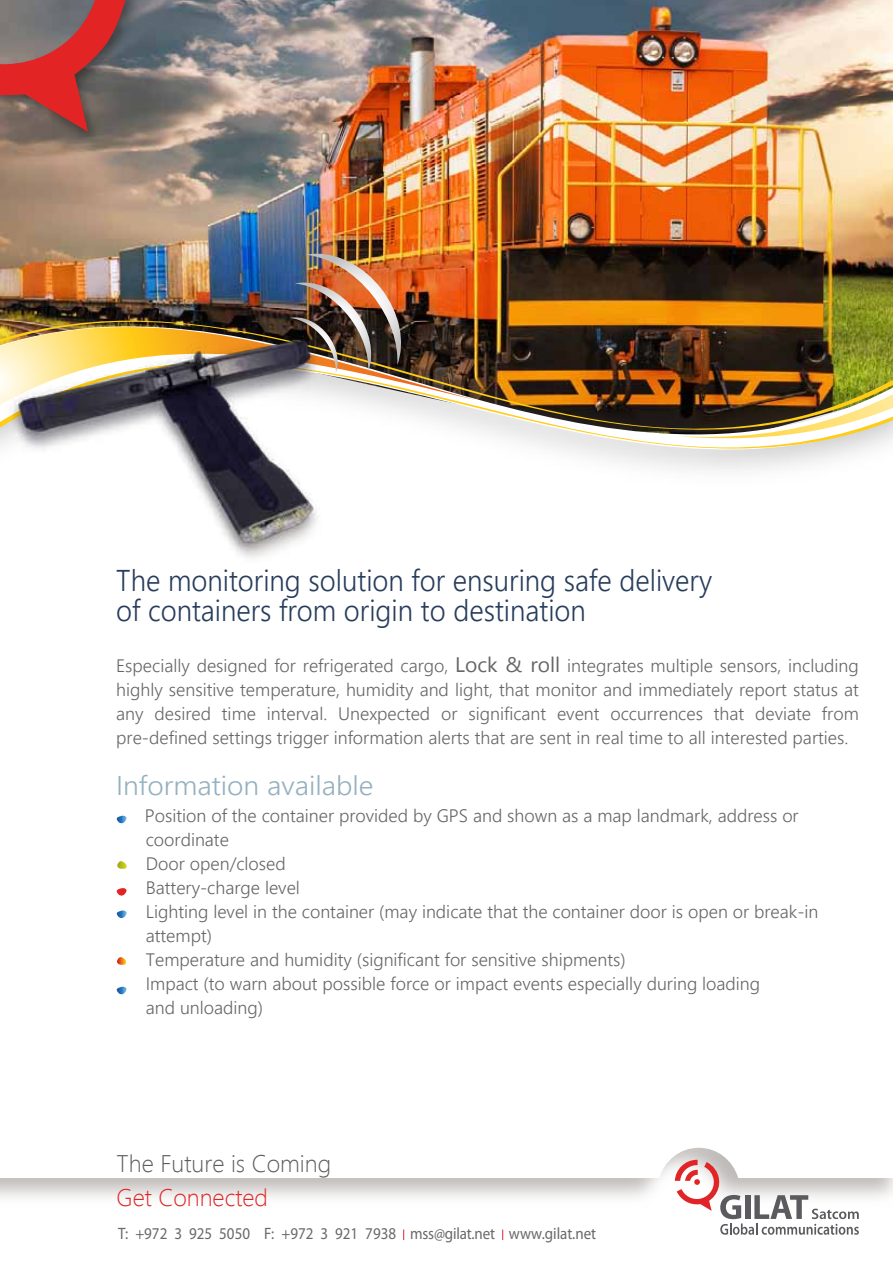
<style>
.page{position:relative;width:893px;height:1263px;background:#fff}
.page>*{position:absolute;margin:0;border:0;box-sizing:border-box;transform-origin:0 0}
.t1{font:300 30px/30px "Segoe UI";color:#283d5c;scale:.93 1}
.t2{font:300 27px "Segoe UI";color:#95b1bf;scale:1.06 1}
.t3{font:300 24px "Segoe UI";color:#5d5b5c}
.t4{font:300 24px "Segoe UI";color:#e12426}
.t5{font:300 18px/24px "Segoe UI";color:#666;text-align:justify}
.t6{font:16.5px "Myriad Pro";color:#69686a;scale:.91 1}
.s1{font-weight:400;font-size:21px}
</style>
<div class="page">
<img style="left:0;top:0;width:893px;height:274px">
<img style="left:476px;top:274px;width:417px;height:21px">
<svg style="left:476px;top:295px;width:417px;height:175px"></svg>
<svg style="left:476px;top:432px;width:417px;height:16px"></svg>
<img style="left:379px;top:319px;width:514px;height:113px">
<img style="left:677px;top:394px;width:216px;height:45px">
<img style="left:379px;top:254px;width:97px;height:151px">
<img style="left:0;top:250px;width:379px;height:308px">
<svg style="left:117px;top:987px;width:9px;height:8px"></svg>
<svg style="left:117px;top:910px;width:10px;height:8px"></svg>
<svg style="left:117px;top:957px;width:9px;height:8px"></svg>
<svg style="left:117px;top:888px;width:9px;height:8px"></svg>
<svg style="left:117px;top:816px;width:9px;height:8px"></svg>
<svg style="left:117px;top:861px;width:10px;height:8px"></svg>
<svg style="left:0;top:1147px;width:893px;height:93px"></svg>
<img style="left:0;top:0;width:154px;height:165px">
<svg style="left:0;top:0;width:129px;height:132px;background:#965150"></svg>
<h1 class="t1" style="left:116px;top:564px;width:642px">The monitoring solution for ensuring safe delivery of containers from origin to destination</h1>
<p class="t5" style="left:116px;top:653px;width:744px">Especially designed for refrigerated cargo, <span class="s1">Lock &amp; roll</span> integrates multiple sensors, including highly sensitive temperature, humidity and light, that monitor and immediately report status at any desired time interval. Unexpected or significant event occurrences that deviate from pre-defined settings trigger information alerts that are sent in real time to all interested parties.</p>
<h2 class="t2" style="left:116px;top:765px;width:244px">Information available</h2>
<p class="t5" style="left:145px;top:803px;width:675px;text-align:left">Position of the container provided by GPS and shown as a map landmark, address or coordinate<br>Door open/closed<br>Battery-charge level<br>Lighting level in the container (may indicate that the container door is open or break-in attempt)<br>Temperature and humidity (significant for sensitive shipments)<br>Impact (to warn about possible force or impact events especially during loading<br>and unloading)</p>
<h3 class="t3" style="left:117px;top:1146px;width:216px">The Future is Coming</h3>
<h3 class="t4" style="left:117px;top:1180px;width:153px">Get Connected</h3>
<p class="t6" style="left:118px;top:1223px;width:527px">T: +972 3 925 5050 F: +972 3 921 7938 mss@gilat.net www.gilat.net</p>
</div>
